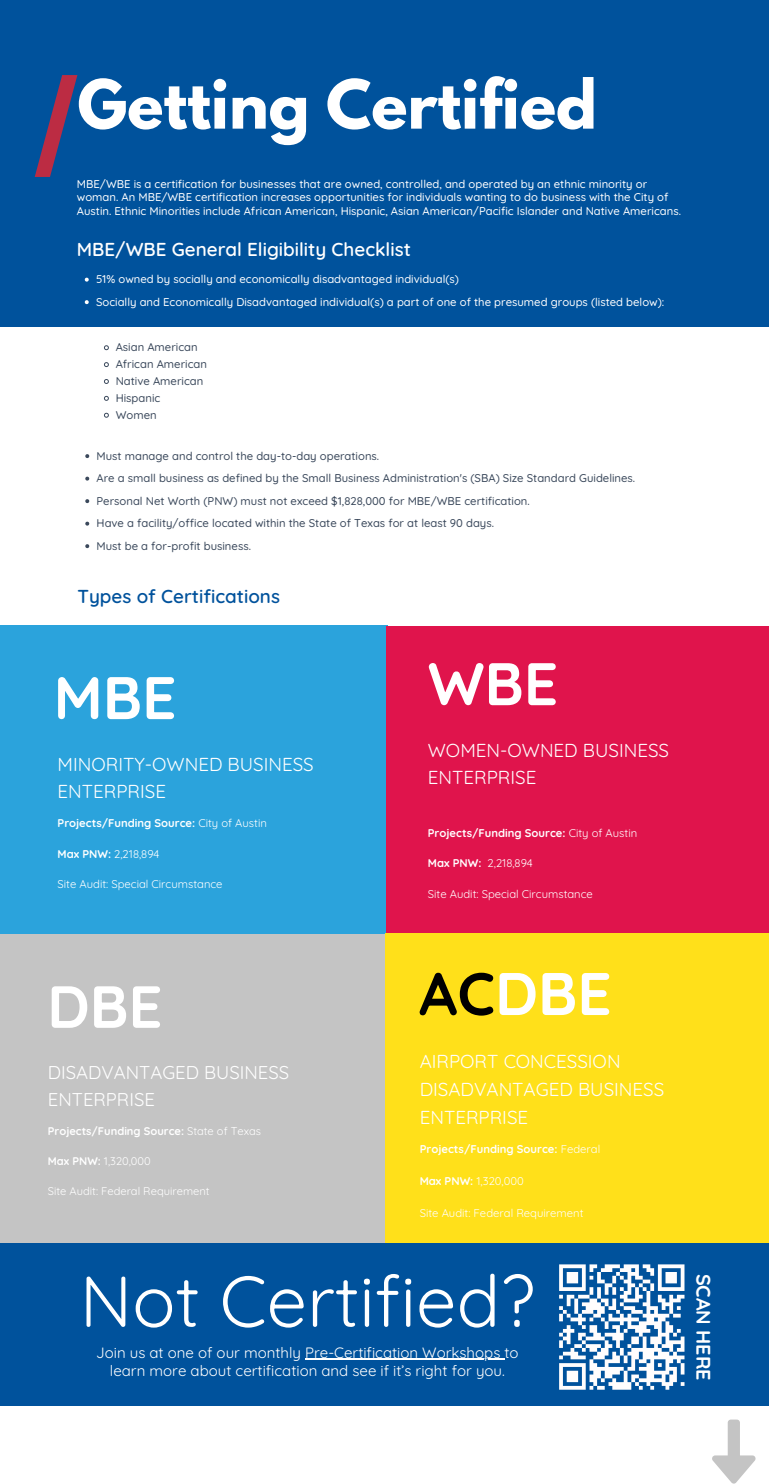
<style>
.page{position:relative;width:769px;height:1484px;background:#fff}
.page>*{position:absolute;margin:0;border:0;box-sizing:border-box;transform-origin:0 0}
.t1{font:71.85px "Quicksand";color:#fff}
.t2{font:700 60px "League Spartan";color:#fff}
.t3{font:700 60px "Quicksand";color:#fff}
.t4{font:700 59.25px "Quicksand";color:#fff}
.t5{font:700 19.73px "Quicksand";color:#fff}
.t6{font:18.75px/27.6px "Quicksand";color:#fff}
.t7{font:600 18.75px "Quicksand";color:#fff}
.t8{font:600 18.75px "Quicksand";color:#00529c}
.t9{font:18.52px/27.6px "Quicksand";color:#fff}
.t10{font:15px "Quicksand";color:#fff}
.t11{font:500 11.25px/13.5px "Quicksand";color:#fff}
.t12{font:500 11.25px "Quicksand";color:#3b495c}
.t13{font:11.25px "Quicksand";color:#fff}
.t14{font:700 11.25px "Quicksand";color:#fff}
.t15{font:11.1px "Quicksand";color:#fff}
.t16{font:700 11.1px "Quicksand";color:#fff}
.s1{font-weight:400}
.s2{font-weight:700}
.s3{color:#000}
</style>
<div class="page">
<div style="left:0;top:0;width:768px;height:326px;background:#00529c"></div>
<div style="left:0;top:625px;width:387px;height:309px;background:#2ba3dc"></div>
<div style="left:386px;top:625px;width:382px;height:309px;background:#e0144c"></div>
<svg style="left:35px;top:75px;width:42px;height:102px"></svg>
<div style="left:0;top:1237px;width:768px;height:169px;background:#00529c"></div>
<div style="left:0;top:934px;width:385px;height:308px;background:#c4c4c4"></div>
<svg style="left:85px;top:278px;width:4px;height:3px"></svg>
<svg style="left:85px;top:300px;width:4px;height:4px"></svg>
<svg style="left:104px;top:345px;width:5px;height:5px"></svg>
<svg style="left:104px;top:362px;width:5px;height:5px"></svg>
<svg style="left:104px;top:379px;width:5px;height:5px"></svg>
<svg style="left:104px;top:396px;width:5px;height:5px"></svg>
<svg style="left:104px;top:412px;width:5px;height:6px"></svg>
<svg style="left:85px;top:454px;width:4px;height:4px"></svg>
<svg style="left:85px;top:476px;width:4px;height:4px"></svg>
<svg style="left:85px;top:499px;width:4px;height:4px"></svg>
<svg style="left:85px;top:521px;width:4px;height:4px"></svg>
<svg style="left:85px;top:544px;width:4px;height:4px"></svg>
<div style="left:385px;top:933px;width:383px;height:309px;background:#ffe01a"></div>
<svg style="left:559px;top:1264px;width:126px;height:126px"></svg>
<hr style="left:305px;top:1358px;width:199px;height:1px;background:#fff">
<svg style="left:712px;top:1419px;width:44px;height:64px"></svg>
<p class="t2" style="left:77px;top:75px;width:521px">Getting Certified</p>
<p class="t11" style="left:77px;top:177px;width:605px">MBE/WBE is a certification for businesses that are owned, controlled, and operated by an ethnic minority or woman. An MBE/WBE certification increases opportunities for individuals wanting to do business with the City of<br>Austin. Ethnic Minorities include African American, Hispanic, Asian American/Pacific Islander and Native Americans.</p>
<p class="t7" style="left:77px;top:237px;width:335px">MBE/WBE General Eligibility Checklist</p>
<p class="t11" style="left:96px;top:272px;width:364px">51% owned by socially and economically disadvantaged individual(s)</p>
<p class="t11" style="left:96px;top:295px;width:569px">Socially and Economically Disadvantaged individual(s) a part of one of the presumed groups (listed below):</p>
<p class="t12" style="left:116px;top:340px;width:83px">Asian American</p>
<p class="t12" style="left:116px;top:357px;width:93px">African American</p>
<p class="t12" style="left:116px;top:374px;width:89px">Native American</p>
<h6 class="t12" style="left:116px;top:391px;width:46px">Hispanic</h6>
<h2 class="t12" style="left:116px;top:407px;width:42px">Women</h2>
<p class="t12" style="left:96px;top:448px;width:284px">Must manage and control the day-to-day operations.</p>
<p class="t12" style="left:96px;top:471px;width:540px">Are a small business as defined by the Small Business Administration's (SBA) Size Standard Guidelines.</p>
<p class="t12" style="left:96px;top:493px;width:434px">Personal Net Worth (PNW) must not exceed $1,828,000 for MBE/WBE certification.</p>
<p class="t12" style="left:96px;top:516px;width:399px">Have a facility/office located within the State of Texas for at least 90 days.</p>
<h2 class="t12" style="left:96px;top:538px;width:156px">Must be a for-profit business.</h2>
<p class="t8" style="left:77px;top:584px;width:204px">Types of Certifications</p>
<p class="t3" style="left:54px;top:659px;width:124px">MBE</p>
<p class="t6" style="left:58px;top:749px;width:258px">MINORITY-OWNED BUSINESS<br>ENTERPRISE</p>
<p class="t14" style="left:58px;top:816px;width:211px">Projects/Funding Source: <span class="s1">City of Austin</span></p>
<h2 class="t13" style="left:58px;top:846px;width:103px"><span class="s2">Max PNW:</span> 2,218,894</h2>
<p class="t13" style="left:58px;top:877px;width:166px">Site Audit: Special Circumstance</p>
<p class="t3" style="left:428px;top:645px;width:132px">WBE</p>
<h3 class="t6" style="left:428px;top:735px;width:243px">WOMEN-OWNED BUSINESS<br>ENTERPRISE</h3>
<p class="t14" style="left:428px;top:825px;width:211px">Projects/Funding Source: <span class="s1">City of Austin</span></p>
<h6 class="t13" style="left:428px;top:855px;width:106px"><span class="s2">Max PNW:</span> 2,218,894</h6>
<p class="t13" style="left:428px;top:886px;width:166px">Site Audit: Special Circumstance</p>
<p class="t4" style="left:47px;top:968px;width:117px">DBE</p>
<p class="t9" style="left:48px;top:1057px;width:243px">DISADVANTAGED BUSINESS<br>ENTERPRISE</p>
<p class="t16" style="left:48px;top:1123px;width:214px">Projects/Funding Source: <span class="s1">State of Texas</span></p>
<p class="t15" style="left:48px;top:1153px;width:104px"><span class="s2">Max PNW:</span> 1,320,000</p>
<p class="t15" style="left:48px;top:1183px;width:163px">Site Audit: Federal Requirement</p>
<p class="t3" style="left:419px;top:955px;width:194px"><span class="s3">AC</span>DBE</p>
<p class="t6" style="left:419px;top:1046px;width:246px;line-height:28.1px">AIRPORT CONCESSION<br>DISADVANTAGED BUSINESS<br>ENTERPRISE</p>
<p class="t14" style="left:419px;top:1142px;width:182px">Projects/Funding Source: <span class="s1">Federal</span></p>
<p class="t13" style="left:419px;top:1173px;width:106px"><span class="s2">Max PNW:</span> 1,320,000</p>
<h2 class="t13" style="left:419px;top:1205px;width:165px">Site Audit: Federal Requirement</h2>
<p class="t1" style="left:80px;top:1254px;width:456px">Not Certified?</p>
<p class="t10" style="left:96px;top:1342px;width:424px">Join us at one of our monthly Pre-Certification Workshops to</p>
<h1 class="t10" style="left:110px;top:1360px;width:396px">learn more about certification and see if it’s right for you.</h1>
<p class="t5" style="left:716px;top:1273px;width:109px;rotate:90deg">SCAN HERE</p>
</div>
